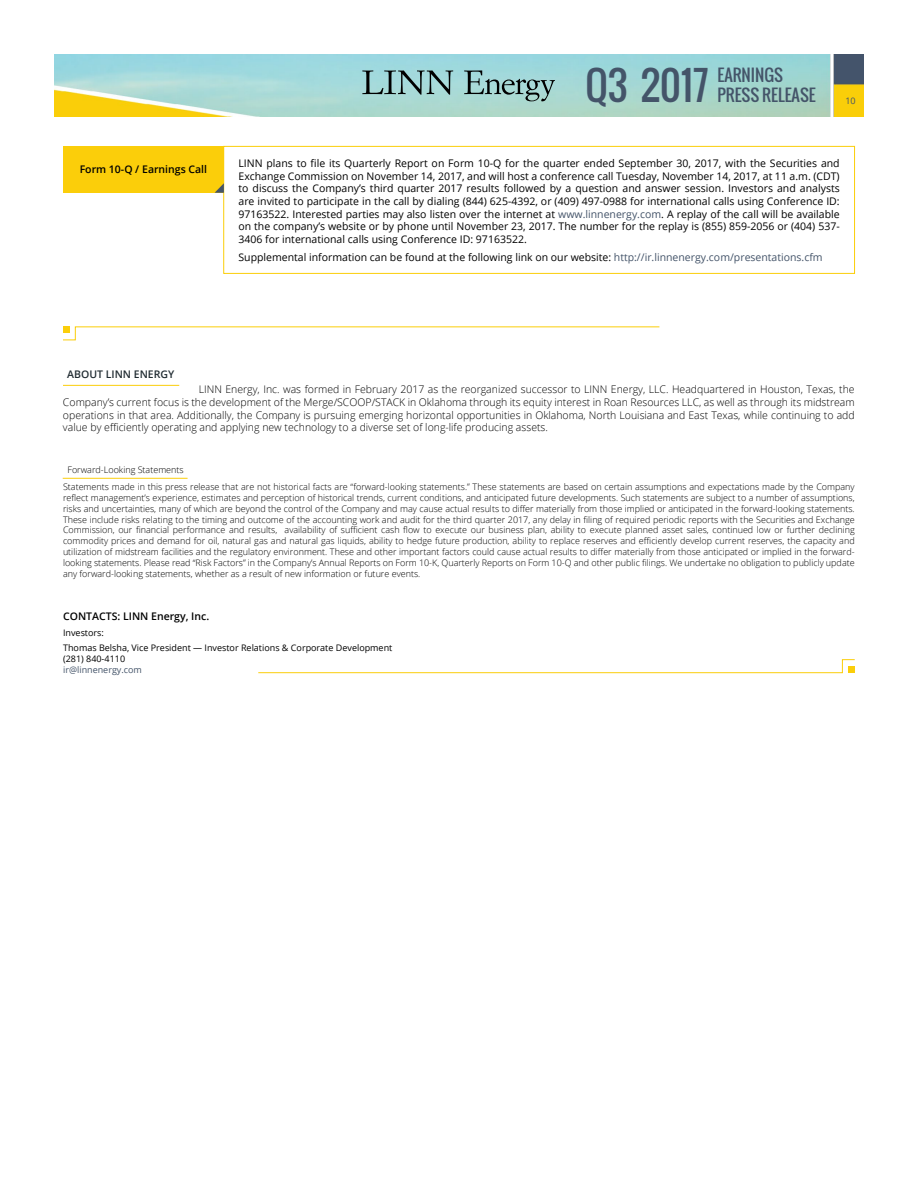
<style>
.page{position:relative;width:918px;height:1188px;background:#fff}
.page>*{position:absolute;margin:0;border:0;box-sizing:border-box;transform-origin:0 0}
.t1{font:39px "Oswald";color:#445469}
.t2{font:16.5px/19.8px "Oswald";color:#445469}
.t3{font:10.5px/12.6px "Open Sans";color:#000;text-align:justify}
.t4{font:300 10.5px/12.6px "Open Sans";color:#000;text-align:justify}
.t5{font:600 10.5px "Open Sans";color:#000}
.t6{font:600 10.5px "Open Sans";color:#212c32}
.t7{font:300 9px/10.8px "Open Sans";color:#000}
.t8{font:9px/15.3px "Open Sans";color:#000}
.t9{font:9px "Open Sans";color:#445469}
.s1{color:#445469}
</style>
<div class="page">
<img style="left:54px;top:54px;width:810px;height:62px">
<svg style="left:464px;top:70px;width:91px;height:31px;background:#87b0ae"></svg>
<svg style="left:362px;top:70px;width:91px;height:25px;background:#7da6a6"></svg>
<hr style="left:63px;top:478px;width:125px;height:1px;background:#fbce0a">
<hr style="left:63px;top:385px;width:116px;height:1px;background:#fbce0a">
<svg style="left:258px;top:659px;width:597px;height:14px"></svg>
<div style="left:848px;top:667px;width:7px;height:6px;background:#fbce0a"></div>
<svg style="left:63px;top:326px;width:597px;height:14px"></svg>
<div style="left:63px;top:146px;width:161px;height:47px;background:#fbce0a"></div>
<div style="left:224px;top:146px;width:631px;height:128px;border:1px solid #fbce0a"></div>
<svg style="left:215px;top:183px;width:9px;height:10px"></svg>
<h1 class="t1" style="left:585px;top:56px;width:125px">Q3 2017</h1>
<h2 class="t2" style="left:717px;top:65px;width:100px">EARNINGS<br>PRESS RELEASE</h2>
<p class="t9" style="left:845px;top:94px;width:12px">10</p>
<p class="t5" style="left:80px;top:162px;width:129px">Form 10-Q / Earnings Call</p>
<p class="t3" style="left:239px;top:157px;width:603px">LINN plans to file its Quarterly Report on Form 10-Q for the quarter ended September 30, 2017, with the Securities and Exchange Commission on November 14, 2017, and will host a conference call Tuesday, November 14, 2017, at 11 a.m. (CDT) to discuss the Company’s third quarter 2017 results followed by a question and answer session. Investors and analysts are invited to participate in the call by dialing (844) 625-4392, or (409) 497-0988 for international calls using Conference ID:<br>97163522. Interested parties may also listen over the internet at <span class="s1">www.linnenergy.com</span>. A replay of the call will be available on the company’s website or by phone until November 23, 2017. The number for the replay is (855) 859-2056 or (404) 537- 3406 for international calls using Conference ID: 97163522.</p>
<p class="t3" style="left:239px;top:251px;width:586px">Supplemental information can be found at the following link on our website: <span class="s1">http://ir.linnenergy.com/presentations.cfm</span></p>
<p class="t6" style="left:67px;top:367px;width:109px">ABOUT LINN ENERGY</p>
<p class="t4" style="left:63px;top:383px;width:793px;text-indent:136px">LINN Energy, Inc. was formed in February 2017 as the reorganized successor to LINN Energy, LLC. Headquartered in Houston, Texas, the Company’s current focus is the development of the Merge/SCOOP/STACK in Oklahoma through its equity interest in Roan Resources LLC, as well as through its midstream operations in that area. Additionally, the Company is pursuing emerging horizontal opportunities in Oklahoma, North Louisiana and East Texas, while continuing to add value by efficiently operating and applying new technology to a diverse set of long-life producing assets.</p>
<p class="t7" style="left:63px;top:462px;width:793px;line-height:16.8px;text-indent:4px">Forward-Looking Statements<br>Statements made in this press release that are not historical facts are “forward-looking statements.” These statements are based on certain assumptions and expectations made by the Company</p>
<p class="t7" style="left:63px;top:492px;width:793px;text-align:justify">reflect management’s experience, estimates and perception of historical trends, current conditions, and anticipated future developments. Such statements are subject to a number of assumptions, risks and uncertainties, many of which are beyond the control of the Company and may cause actual results to differ materially from those implied or anticipated in the forward-looking statements.<br>These include risks relating to the timing and outcome of the accounting work and audit for the third quarter 2017, any delay in filing of required periodic reports with the Securities and Exchange Commission, our financial performance and results, availability of sufficient cash flow to execute our business plan, ability to execute planned asset sales, continued low or further declining commodity prices and demand for oil, natural gas and natural gas liquids, ability to hedge future production, ability to replace reserves and efficiently develop current reserves, the capacity and utilization of midstream facilities and the regulatory environment. These and other important factors could cause actual results to differ materially from those anticipated or implied in the forward&shy;looking statements. Please read “Risk Factors” in the Company’s Annual Reports on Form 10-K, Quarterly Reports on Form 10-Q and other public filings. We undertake no obligation to publicly update any forward-looking statements, whether as a result of new information or future events.</p>
<p class="t5" style="left:63px;top:609px;width:148px">CONTACTS: LINN Energy, Inc.</p>
<p class="t8" style="left:63px;top:625px;width:331px">Investors:<br>Thomas Belsha, Vice President — Investor Relations &amp; Corporate Development</p>
<p class="t8" style="left:63px;top:651px;width:64px">(281) 840-4110</p>
<p class="t9" style="left:63px;top:663px;width:80px">ir@linnenergy.com</p>
</div>
